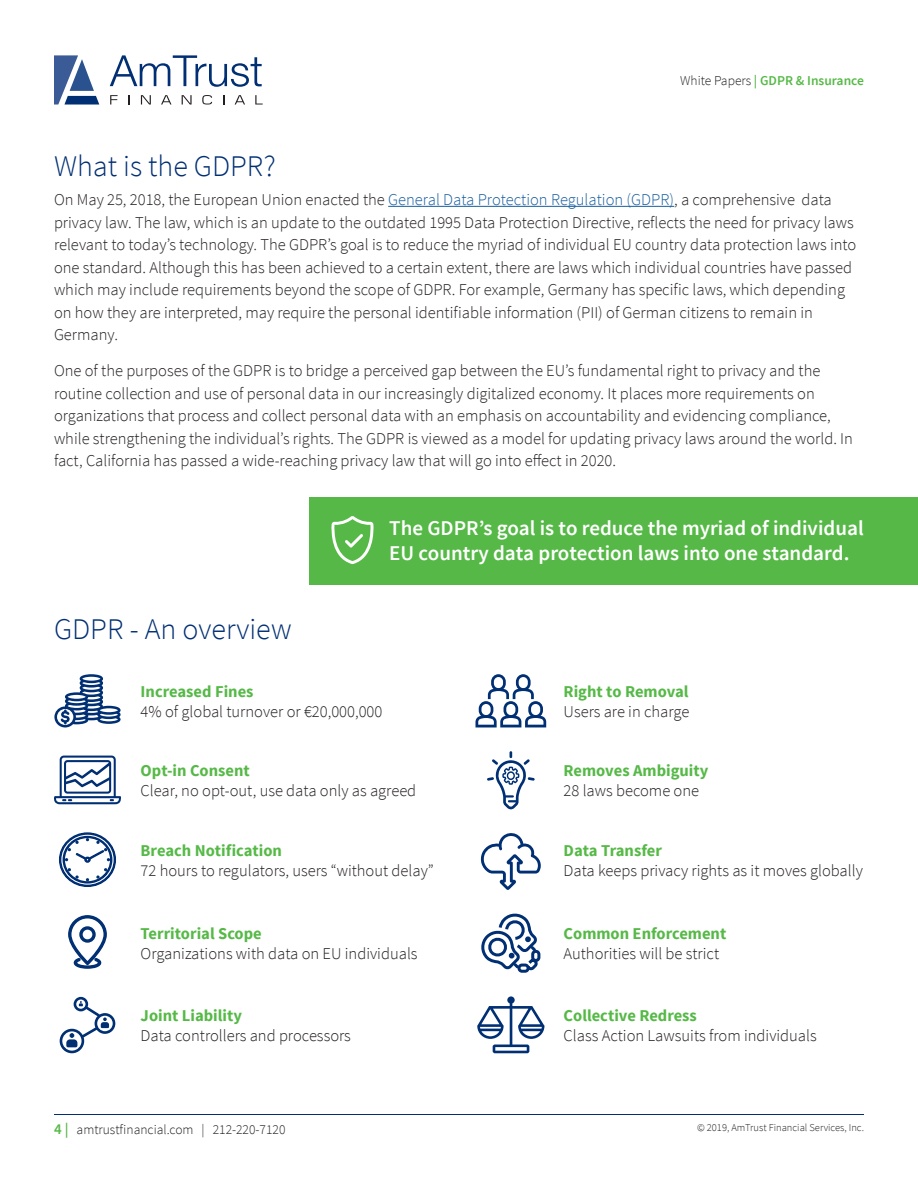
<style>
.page{position:relative;width:918px;height:1188px;background:#fff}
.page>*{position:absolute;margin:0;border:0;box-sizing:border-box;transform-origin:0 0}
.Headline_1{font:300 30px "Source Sans Pro";color:#002f73}
.t1{font:600 21px/25.2px "Source Sans Pro";color:#fff}
.Body{font:300 16.5px/22.5px "Source Sans Pro";color:#231f20}
.t2{font:700 16.5px "Source Sans Pro";color:#56b947}
.t3{font:300 13.5px "Source Sans Pro";color:#231f20}
.t4{font:600 13.5px "Source Sans Pro";color:#56b947}
.t5{font:300 10.5px "Source Sans Pro";color:#231f20}
.s1{font-weight:300;color:#231f20}
.s2{color:#175d9e}
.s3{font-weight:600;font-size:15px;color:#56b947}
</style>
<div class="page">
<svg style="left:110px;top:55px;width:152px;height:32px"></svg>
<svg style="left:110px;top:95px;width:8px;height:10px"></svg>
<svg style="left:141px;top:95px;width:10px;height:10px"></svg>
<svg style="left:161px;top:95px;width:10px;height:10px"></svg>
<svg style="left:182px;top:95px;width:10px;height:10px"></svg>
<svg style="left:202px;top:95px;width:10px;height:10px"></svg>
<svg style="left:235px;top:95px;width:10px;height:10px"></svg>
<svg style="left:255px;top:95px;width:8px;height:10px"></svg>
<svg style="left:54px;top:55px;width:45px;height:50px"></svg>
<hr style="left:54px;top:1114px;width:810px;height:1px;background:#002f73">
<hr style="left:388px;top:206px;width:286px;height:1px;background:#175d9e">
<svg style="left:475px;top:674px;width:71px;height:53px"></svg>
<svg style="left:68px;top:915px;width:39px;height:54px"></svg>
<svg style="left:487px;top:751px;width:48px;height:58px"></svg>
<svg style="left:59px;top:832px;width:57px;height:55px"></svg>
<svg style="left:477px;top:996px;width:67px;height:57px"></svg>
<svg style="left:54px;top:756px;width:67px;height:48px"></svg>
<svg style="left:54px;top:674px;width:67px;height:53px"></svg>
<svg style="left:60px;top:997px;width:55px;height:56px"></svg>
<svg style="left:480px;top:833px;width:61px;height:140px"></svg>
<div style="left:310px;top:497px;width:608px;height:88px;background:#56b947"></div>
<svg style="left:331px;top:516px;width:43px;height:48px"></svg>
<p class="t4" style="left:680px;top:72px;width:185px"><span class="s1">White Papers</span> | GDPR &amp; Insurance</p>
<p class="Headline_1" style="left:54px;top:148px;width:223px">What is the GDPR?</p>
<p class="Body" style="left:54px;top:188px;width:804px">On May 25, 2018, the European Union enacted the <span class="s2">General Data Protection Regulation (GDPR)</span>, a comprehensive data privacy law. The law, which is an update to the outdated 1995 Data Protection Directive, reflects the need for privacy laws relevant to today’s technology. The GDPR’s goal is to reduce the myriad of individual EU country data protection laws into one standard. Although this has been achieved to a certain extent, there are laws which individual countries have passed which may include requirements beyond the scope of GDPR. For example, Germany has specific laws, which depending on how they are interpreted, may require the personal identifiable information (PII) of German citizens to remain in Germany.</p>
<p class="Body" style="left:54px;top:359px;width:801px">One of the purposes of the GDPR is to bridge a perceived gap between the EU’s fundamental right to privacy and the routine collection and use of personal data in our increasingly digitalized economy. It places more requirements on organizations that process and collect personal data with an emphasis on accountability and evidencing compliance, while strengthening the individual’s rights. The GDPR is viewed as a model for updating privacy laws around the world. In fact, California has passed a wide-reaching privacy law that will go into effect in 2020.</p>
<p class="t1" style="left:389px;top:516px;width:476px">The GDPR’s goal is to reduce the myriad of individual<br>EU country data protection laws into one standard.</p>
<p class="Headline_1" style="left:54px;top:611px;width:239px">GDPR - An overview</p>
<p class="t2" style="left:141px;top:681px;width:114px">Increased Fines</p>
<p class="Body" style="left:141px;top:700px;width:243px">4% of global turnover or €20,000,000</p>
<p class="t2" style="left:564px;top:681px;width:126px">Right to Removal</p>
<p class="Body" style="left:564px;top:700px;width:127px">Users are in charge</p>
<p class="t2" style="left:141px;top:760px;width:111px">Opt-in Consent</p>
<p class="Body" style="left:141px;top:779px;width:277px">Clear, no opt-out, use data only as agreed</p>
<p class="t2" style="left:564px;top:760px;width:146px">Removes Ambiguity</p>
<p class="Body" style="left:564px;top:779px;width:137px">28 laws become one</p>
<p class="t2" style="left:141px;top:840px;width:143px">Breach Notification</p>
<p class="Body" style="left:141px;top:859px;width:295px">72 hours to regulators, users “without delay”</p>
<p class="t2" style="left:564px;top:840px;width:100px">Data Transfer</p>
<p class="Body" style="left:564px;top:859px;width:301px">Data keeps privacy rights as it moves globally</p>
<p class="t2" style="left:141px;top:923px;width:123px">Territorial Scope</p>
<p class="Body" style="left:141px;top:943px;width:279px">Organizations with data on EU individuals</p>
<p class="t2" style="left:564px;top:923px;width:164px">Common Enforcement</p>
<p class="Body" style="left:564px;top:943px;width:157px">Authorities will be strict</p>
<p class="t2" style="left:141px;top:1005px;width:103px">Joint Liability</p>
<p class="Body" style="left:141px;top:1024px;width:212px">Data controllers and processors</p>
<p class="t2" style="left:564px;top:1005px;width:135px">Collective Redress</p>
<p class="Body" style="left:564px;top:1024px;width:255px">Class Action Lawsuits from individuals</p>
<p class="t3" style="left:54px;top:1121px;width:233px"><span class="s3">4 |</span> amtrustfinancial.com | 212-220-7120</p>
<p class="t5" style="left:697px;top:1121px;width:168px">© 2019, AmTrust Financial Services, Inc.</p>
</div>
